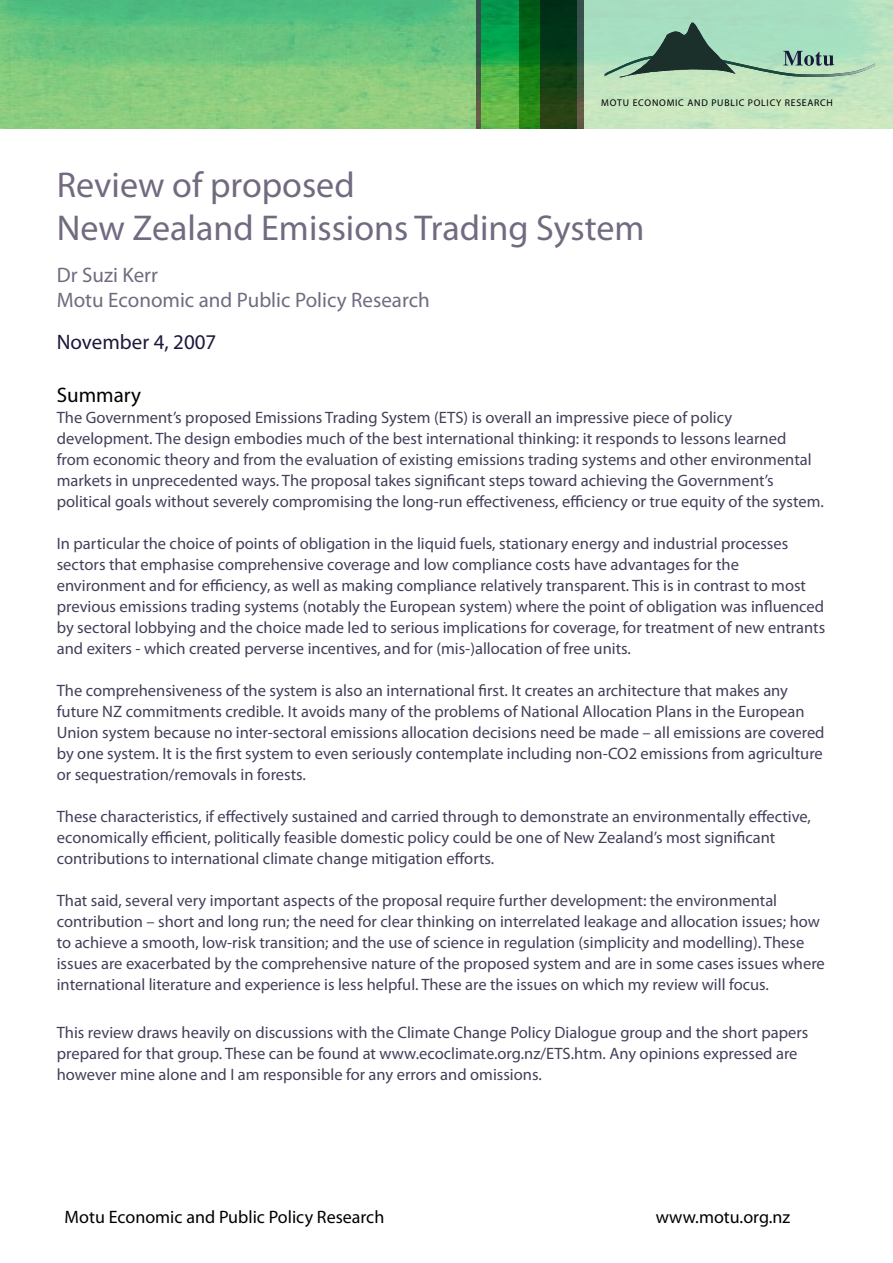
<style>
.page{position:relative;width:893px;height:1263px;background:#fff}
.page>*{position:absolute;margin:0;border:0;box-sizing:border-box;transform-origin:0 0}
.t1{font:36px/43.2px "Myriad Pro";color:#726b80}
.t2{font:21px/25.2px "Myriad Pro";color:#726b80}
.t3{font:21px "Myriad Pro";color:#1b193a}
.t4{font:21px "Myriad Pro";color:#000}
.t5{font:18px "Myriad Pro";color:#000}
.t6{font:16.5px/21px "Myriad Pro";color:#443f59}
.t7{font:9.75px "Myriad Pro";letter-spacing:.075em;color:#000}
</style>
<div class="page">
<img style="left:0;top:0;width:893px;height:128px">
<img style="left:482px;top:0;width:38px;height:128px">
<svg style="left:604px;top:21px;width:271px;height:57px;background:#9cccb0"></svg>
<img style="left:646px;top:23px;width:79px;height:40px">
<img style="left:520px;top:0;width:57px;height:128px">
<p class="t7" style="left:601px;top:97px;width:233px">MOTU ECONOMIC AND PUBLIC POLICY RESEARCH</p>
<h1 class="t1" style="left:57px;top:162px;width:589px">Review of proposed<br>New Zealand Emissions Trading System</h1>
<p class="t2" style="left:57px;top:262px;width:374px">Dr Suzi Kerr<br>Motu Economic and Public Policy Research</p>
<p class="t3" style="left:57px;top:329px;width:161px">November 4, 2007</p>
<p class="t4" style="left:57px;top:382px;width:86px">Summary</p>
<p class="t6" style="left:57px;top:407px;width:769px">The Government’s proposed Emissions Trading System (ETS) is overall an impressive piece of policy development. The design embodies much of the best international thinking: it responds to lessons learned<br>from economic theory and from the evaluation of existing emissions trading systems and other environmental markets in unprecedented ways. The proposal takes significant steps toward achieving the Government’s political goals without severely compromising the long-run effectiveness, efficiency or true equity of the system.</p>
<p class="t6" style="left:57px;top:533px;width:770px">In particular the choice of points of obligation in the liquid fuels, stationary energy and industrial processes sectors that emphasise comprehensive coverage and low compliance costs have advantages for the environment and for efficiency, as well as making compliance relatively transparent. This is in contrast to most previous emissions trading systems (notably the European system) where the point of obligation was influenced by sectoral lobbying and the choice made led to serious implications for coverage, for treatment of new entrants and exiters - which created perverse incentives, and for (mis-)allocation of free units.</p>
<p class="t6" style="left:57px;top:680px;width:769px">The comprehensiveness of the system is also an international first. It creates an architecture that makes any future NZ commitments credible. It avoids many of the problems of National Allocation Plans in the European Union system because no inter-sectoral emissions allocation decisions need be made – all emissions are covered by one system. It is the first system to even seriously contemplate including non-CO2 emissions from agriculture or sequestration/removals in forests.</p>
<p class="t6" style="left:57px;top:806px;width:756px">These characteristics, if effectively sustained and carried through to demonstrate an environmentally effective, economically efficient, politically feasible domestic policy could be one of New Zealand’s most significant contributions to international climate change mitigation efforts.</p>
<p class="t6" style="left:57px;top:890px;width:770px">That said, several very important aspects of the proposal require further development: the environmental contribution – short and long run; the need for clear thinking on interrelated leakage and allocation issues; how to achieve a smooth, low-risk transition; and the use of science in regulation (simplicity and modelling). These issues are exacerbated by the comprehensive nature of the proposed system and are in some cases issues where international literature and experience is less helpful. These are the issues on which my review will focus.</p>
<p class="t6" style="left:57px;top:1022px;width:753px">This review draws heavily on discussions with the Climate Change Policy Dialogue group and the short papers prepared for that group. These can be found at www.ecoclimate.org.nz/ETS.htm. Any opinions expressed are however mine alone and I am responsible for any errors and omissions.</p>
<p class="t5" style="left:65px;top:1206px;width:321px">Motu Economic and Public Policy Research</p>
<p class="t5" style="left:656px;top:1206px;width:136px">www.motu.org.nz</p>
</div>
